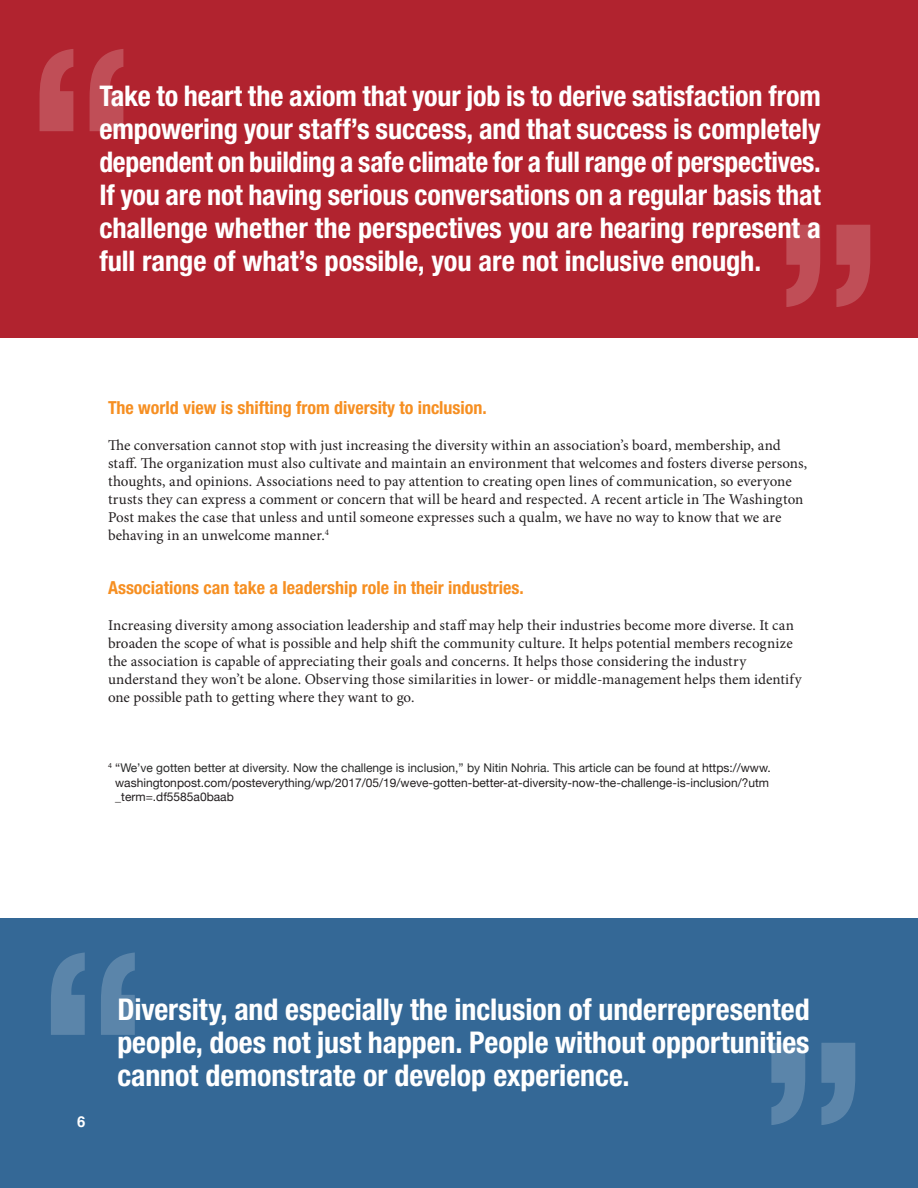
<style>
.page{position:relative;width:918px;height:1188px;background:#fff}
.page>*{position:absolute;margin:0;border:0;box-sizing:border-box;transform-origin:0 0}
.t1{font:700 condensed 30px/33px "Helvetica Neue LT Std";color:#fff;text-align:justify}
.t2{font:700 condensed 28.5px/33px "Helvetica Neue LT Std";letter-spacing:-.005em;color:#fff;text-align:justify}
.t3{font:700 condensed 18px "Helvetica Neue LT Std";color:#f68f22}
.texter{font:15px/18px "Minion Pro";letter-spacing:.005em;color:#231f20}
.t4{font:700 15px "Helvetica";color:#fff}
.foot_note{font:12px/14.4px "Helvetica Neue";color:#231f20}
.s1{color:#282928}
</style>
<div class="page">
<div style="left:0;top:0;width:918px;height:338px;background:#b1232f"></div>
<div style="left:0;top:918px;width:918px;height:270px;background:#346896"></div>
<svg style="left:40px;top:49px;width:83px;height:82px"></svg>
<svg style="left:51px;top:952px;width:84px;height:83px"></svg>
<svg style="left:786px;top:225px;width:84px;height:82px"></svg>
<svg style="left:771px;top:1043px;width:84px;height:82px"></svg>
<h3 class="t2" style="left:99px;top:79px;width:723px">Take to heart the axiom that your job is to derive satisfaction from empowering your staff’s success, and that success is completely dependent on building a safe climate for a full range of perspectives.<br>If you are not having serious conversations on a regular basis that challenge whether the perspectives you are hearing represent a full range of what’s possible, you are not inclusive enough.</h3>
<h3 class="t3" style="left:108px;top:397px;width:380px">The world view is shifting from diversity to inclusion.</h3>
<p class="texter" style="left:108px;top:436px;width:701px">The conversation cannot stop with just increasing the diversity within an association’s board, membership, and staff. The organization must also cultivate and maintain an environment that welcomes and fosters diverse persons, thoughts, and opinions. Associations need to pay attention to creating open lines of communication, so everyone trusts they can express a comment or concern that will be heard and respected. A recent article in The Washington Post makes the case that unless and until someone expresses such a qualm, we have no way to know that we are behaving in an unwelcome manner.<sup>4</sup></p>
<h3 class="t3" style="left:108px;top:577px;width:417px">Associations can take a leadership role in their industries.</h3>
<p class="texter" style="left:108px;top:616px;width:695px">Increasing diversity among association leadership and staff may help their industries become more diverse. It can broaden the scope of what is possible and help shift the community culture. It helps potential members recognize the association is capable of appreciating their goals and concerns. It helps those considering the industry understand they won’t be alone. Observing those similarities in lower- or middle-management helps them identify one possible path to getting where they want to go.</p>
<p class="foot_note" style="left:115px;top:761px;width:657px;text-indent:-7px"><sup>4</sup> “<span class="s1">We’ve gotten better at diversity. Now the challenge is inclusion,” by Nitin Nohria. This article can be found at</span> https://www. washingtonpost.com/posteverything/wp/2017/05/19/weve-gotten-better-at-diversity-now-the-challenge-is-inclusion/?utm _term=.df5585a0baab</p>
<p class="t4" style="left:77px;top:1110px;width:10px">6</p>
<h3 class="t1" style="left:117px;top:993px;width:694px">Diversity, and especially the inclusion of underrepresented people, does not just happen. People without opportunities cannot demonstrate or develop experience.</h3>
</div>
